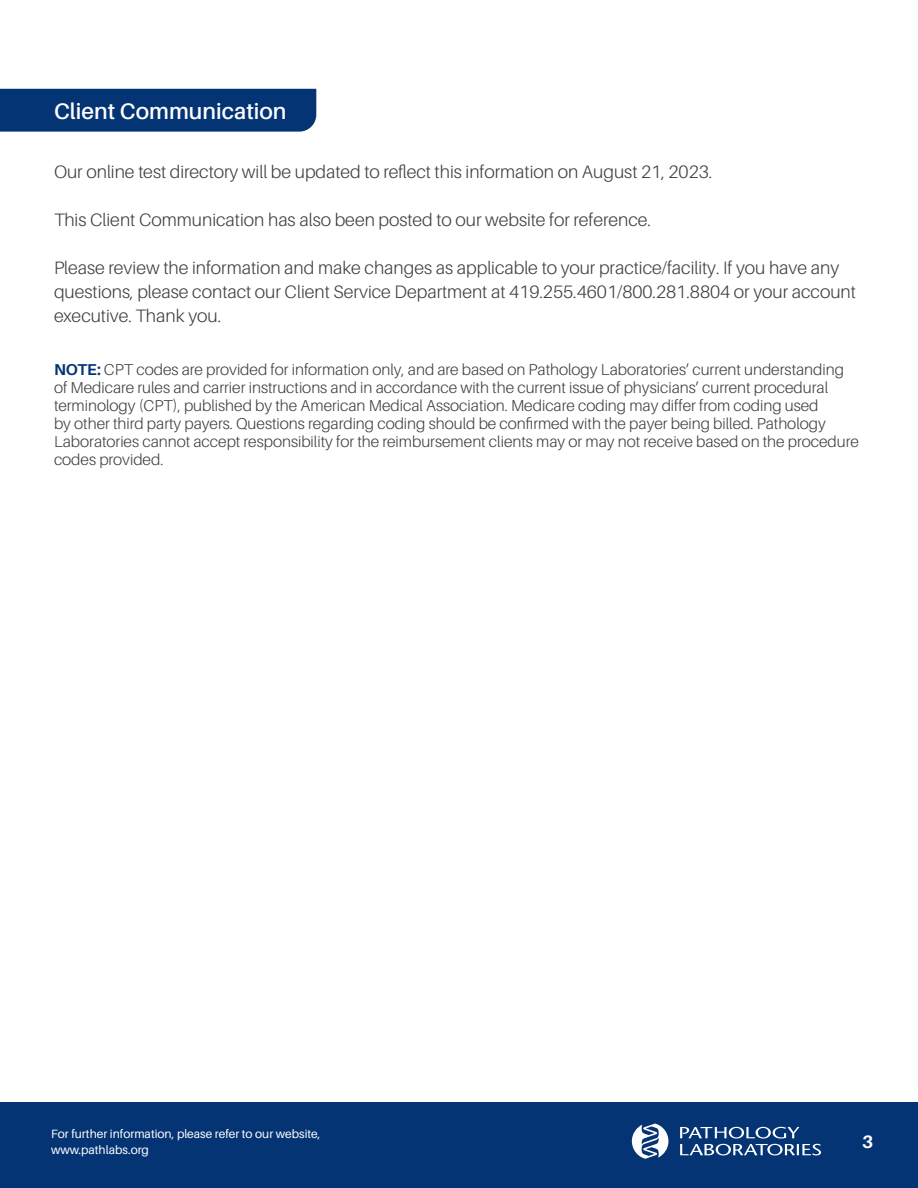
<style>
.page{position:relative;width:918px;height:1188px;background:#fff}
.page>*{position:absolute;margin:0;border:0;box-sizing:border-box;transform-origin:0 0}
.t1{font:600 22.5px "Aileron";color:#fff}
.t2{font:300 18px/24px "Aileron";color:#3e3e3f}
.t3{font:700 18px "Aileron";color:#fff}
.t4{font:300 15.75px/18px "Aileron";color:#3e3e3f}
.t5{font:12px/16.5px "Aileron";color:#fff}
.s1{font-weight:700;color:#053474}
</style>
<div class="page">
<div style="left:0;top:1102px;width:918px;height:86px;background:#053474"></div>
<svg style="left:632px;top:1124px;width:189px;height:35px"></svg>
<div style="left:0;top:89px;width:316px;height:43px;background:#053474"></div>
<h1 class="t1" style="left:54px;top:99px;width:234px">Client Communication</h1>
<p class="t2" style="left:54px;top:160px;width:660px">Our online test directory will be updated to reflect this information on August 21, 2023.</p>
<p class="t2" style="left:54px;top:208px;width:598px">This Client Communication has also been posted to our website for reference.</p>
<p class="t2" style="left:54px;top:256px;width:803px">Please review the information and make changes as applicable to your practice/facility. If you have any questions, please contact our Client Service Department at 419.255.4601/800.281.8804 or your account executive. Thank you.</p>
<p class="t4" style="left:54px;top:361px;width:806px"><span class="s1">NOTE:</span> CPT codes are provided for information only, and are based on Pathology Laboratories’ current understanding of Medicare rules and carrier instructions and in accordance with the current issue of physicians’ current procedural terminology (CPT), published by the American Medical Association. Medicare coding may differ from coding used<br>by other third party payers. Questions regarding coding should be confirmed with the payer being billed. Pathology Laboratories cannot accept responsibility for the reimbursement clients may or may not receive based on the procedure codes provided.</p>
<p class="t5" style="left:51px;top:1126px;width:271px">For further information, please refer to our website, www.pathlabs.org</p>
<p class="t3" style="left:862px;top:1132px;width:13px">3</p>
</div>
